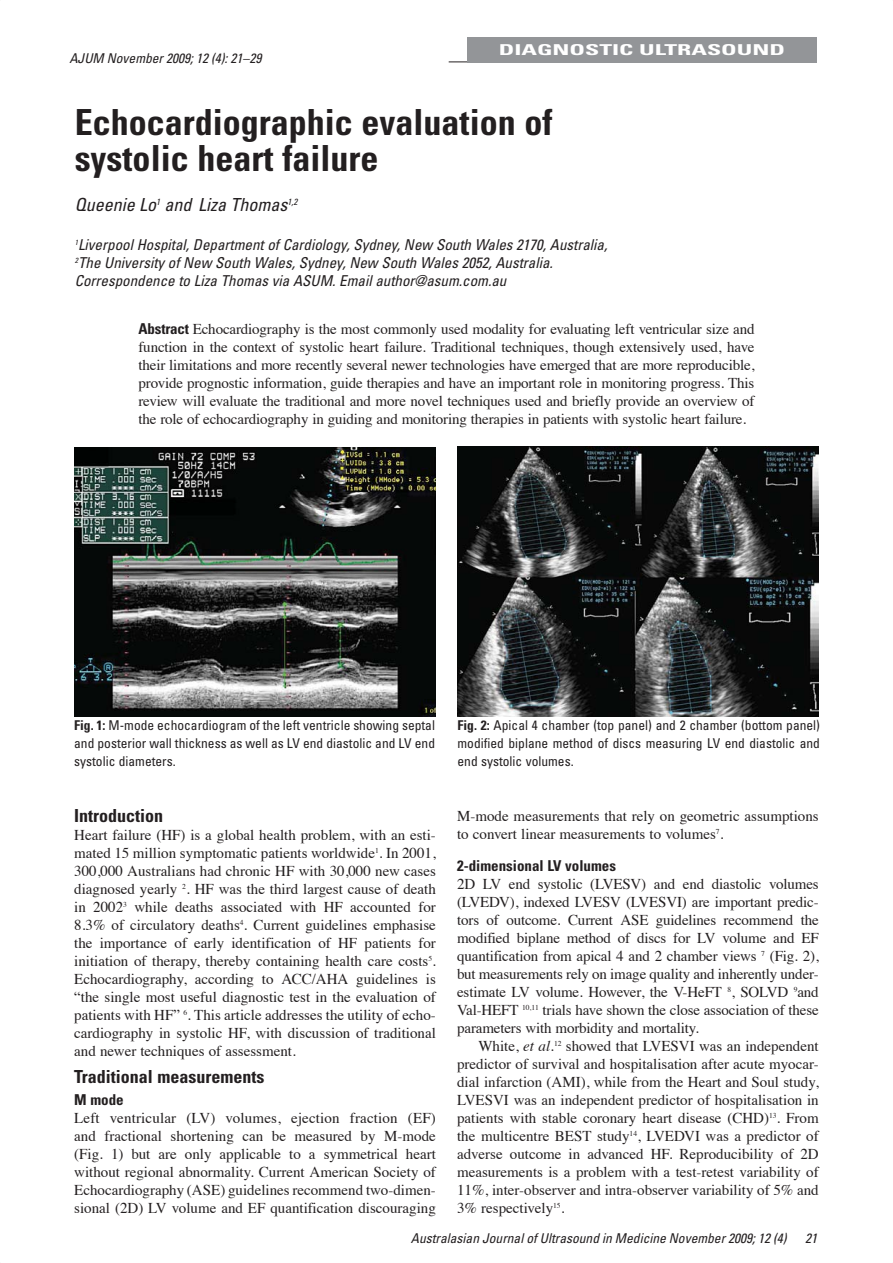
<style>
.page{position:relative;width:893px;height:1263px;background:#fff}
.page>*{position:absolute;margin:0;border:0;box-sizing:border-box;transform-origin:0 0}
.t1{font:700 condensed 36px/36px "Univers";color:#231f20}
.t2{font:700 condensed 18px "Univers";color:#231f20}
.t3{font:italic condensed 18px "Univers";color:#231f20}
.t4{font:15px/18px "Times";color:#231f20;text-align:justify}
.t5{font:italic condensed 15px/18px "Univers";color:#231f20}
.t6{font:700 condensed 15px "Univers";color:#231f20}
.t7{font:700 condensed 15px "Univers";color:#fff;scale:1.7 1}
.t8{font:condensed 13.5px/18px "Univers";color:#231f20;text-align:justify}
.t9{font:italic condensed 13.5px "Univers";color:#231f20}
.s1{font-family:"Univers";font-weight:700;font-stretch:condensed}
.s2{font-weight:700}
.s3{font-style:italic}
</style>
<div class="page">
<hr style="left:448px;top:62px;width:367px;height:1px;background:#231f20">
<div style="left:467px;top:37px;width:349px;height:25px;background:#939598"></div>
<img style="left:74px;top:447px;width:362px;height:269px">
<img style="left:457px;top:447px;width:361px;height:270px">
<p class="t9" style="left:69px;top:53px;width:196px">AJUM November2009;12 (4):21–29</p>
<p class="t7" style="left:498px;top:44px;width:170px">DIAGNOSTIC ULTRASOUND</p>
<h1 class="t1" style="left:75px;top:108px;width:479px">Echocardiographic evaluation of systolic heart failure</h1>
<p class="t3" style="left:75px;top:198px;width:226px">Queenie Lo<sup>1</sup> and Liza Thomas<sup>1,2</sup></p>
<p class="t5" style="left:75px;top:237px;width:537px"><sup>1</sup>LiverpoolHospital,Departmentof Cardiology,Sydney,New South Wales 2170,Australia,<br><sup>2</sup>The University of New South Wales,Sydney,New South Wales 2052,Australia.<br>Correspondence to Liza Thomas via ASUM.Emailauthor@asum.com.au</p>
<p class="t4" style="left:138px;top:321px;width:617px"><span class="s1">Abstract</span> Echocardiography is the most commonly used modality for evaluating left ventricular size and function in the context of systolic heart failure. Traditional techniques, though extensively used, have their limitations and more recently several newer technologies have emerged that are more reproducible, provide prognostic information, guide therapies and have an important role in monitoring progress. This review will evaluate the traditional and more novel techniques used and briefly provide an overview of the role of echocardiography in guiding and monitoring therapies in patients with systolic heart failure.</p>
<p class="t8" style="left:74px;top:718px;width:362px"><span class="s2">Fig. 1:</span> M-mode echocardiogram of the left ventricle showing septal and posterior wall thickness as well as LV end diastolic and LV end systolic diameters.</p>
<p class="t8" style="left:457px;top:717px;width:364px"><span class="s2">Fig. 2:</span> Apical 4 chamber (top panel) and 2 chamber (bottom panel) modified biplane method of discs measuring LV end diastolic and end systolic volumes.</p>
<p class="t2" style="left:74px;top:809px;width:91px">Introduction</p>
<p class="t4" style="left:74px;top:828px;width:363px">Heart failure (HF) is a global health problem, with an esti&shy;mated 15 million symptomatic patients worldwide<sup>1</sup>. In 2001, 300,000 Australians had chronic HF with 30,000 new cases diagnosed yearly <sup>2</sup>. HF was the third largest cause of death in 2002<sup>3</sup> while deaths associated with HF accounted for 8.3% of circulatory deaths<sup>4</sup>. Current guidelines emphasise the importance of early identification of HF patients for initiation of therapy, thereby containing health care costs<sup>5</sup>.<br>Echocardiography, according to ACC/AHA guidelines is “the single most useful diagnostic test in the evaluation of patients with HF” <sup>6</sup>. This article addresses the utility of echo&shy;cardiography in systolic HF, with discussion of traditional and newer techniques of assessment.</p>
<p class="t2" style="left:74px;top:1070px;width:192px">Traditional measurements</p>
<p class="t6" style="left:74px;top:1094px;width:51px">M mode</p>
<p class="t4" style="left:74px;top:1110px;width:363px">Left ventricular (LV) volumes, ejection fraction (EF) and fractional shortening can be measured by M-mode (Fig. 1) but are only applicable to a symmetrical heart without regional abnormality. Current American Society of Echocardiography (ASE) guidelines recommend two-dimen&shy;sional (2D) LV volume and EF quantification discouraging</p>
<p class="t4" style="left:457px;top:808px;width:363px">M-mode measurements that rely on geometric assumptions to convert linear measurements to volumes<sup>7</sup>.</p>
<p class="t6" style="left:457px;top:860px;width:160px">2-dimensional LV volumes</p>
<p class="t4" style="left:457px;top:876px;width:363px">2D LV end systolic (LVESV) and end diastolic volumes (LVEDV), indexed LVESV (LVESVI) are important predic&shy;tors of outcome. Current ASE guidelines recommend the modified biplane method of discs for LV volume and EF quantification from apical 4 and 2 chamber views <sup>7</sup> (Fig. 2), but measurements rely on image quality and inherently under&shy;estimate LV volume. However, the V-HeFT <sup>8</sup>, SOLVD <sup>9</sup>and Val-HEFT <sup>10,11</sup> trials have shown the close association of these parameters with morbidity and mortality.</p>
<p class="t4" style="left:457px;top:1038px;width:363px;text-indent:21px">White, <span class="s3">et al</span>.<sup>12</sup> showed that LVESVI was an independent predictor of survival and hospitalisation after acute myocar&shy;dial infarction (AMI), while from the Heart and Soul study, LVESVI was an independent predictor of hospitalisation in patients with stable coronary heart disease (CHD)<sup>13</sup>. From the multicentre BEST study<sup>14</sup>, LVEDVI was a predictor of adverse outcome in advanced HF. Reproducibility of 2D measurements is a problem with a test-retest variability of 11%, inter-observer and intra-observer variability of 5% and 3% respectively<sup>15</sup>.</p>
<p class="t9" style="left:411px;top:1233px;width:410px">Australasian Journalof Ultrasound in Medicine November2009;12 (4) 21</p>
</div>
